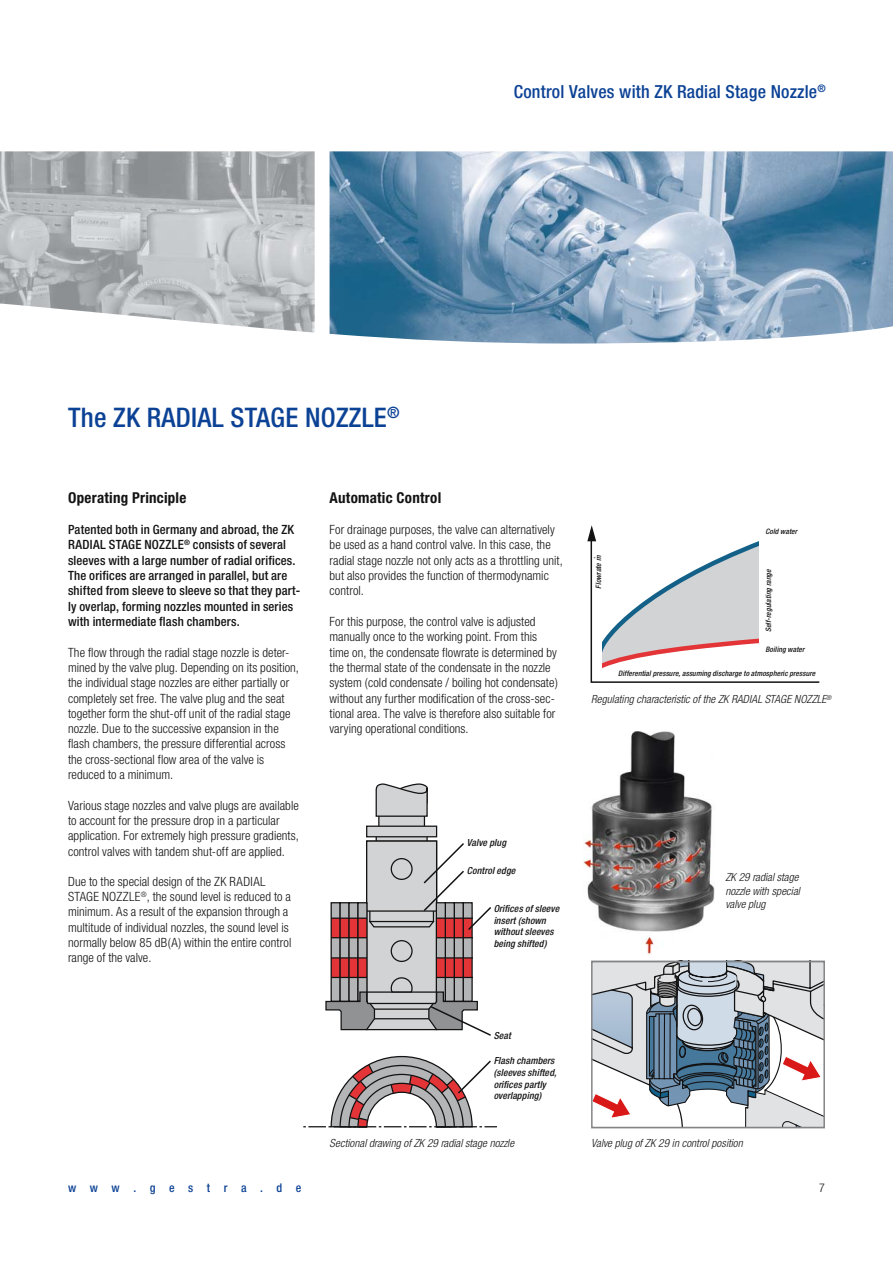
<style>
.page{position:relative;width:893px;height:1263px;background:#fff}
.page>*{position:absolute;margin:0;border:0;box-sizing:border-box;transform-origin:0 0}
.t1{font:500 condensed 27px "Helvetica Neue";letter-spacing:.01em;color:#0c4295}
.t2{font:500 condensed 18px "Helvetica Neue";letter-spacing:.01em;color:#0c4295}
.t3{font:700 condensed 15px "Helvetica Neue";letter-spacing:.015em;color:#141314}
.t4{font:300 condensed 12.75px/15.3px "Helvetica Neue";letter-spacing:.005em;color:#141314}
.t5{font:500 condensed 12.75px/15.3px "Helvetica Neue";letter-spacing:.01em;color:#141314}
.t6{font:500 condensed 12px "Helvetica Neue";letter-spacing:1.13em;color:#0c4295}
.t7{font:300 condensed 12px "Helvetica Neue";color:#141314}
.t8{font:italic 300 condensed 11.25px/13.5px "Helvetica Neue";letter-spacing:.005em;color:#141314;text-align:justify}
.t9{font:italic 500 condensed 9.75px/11.7px "Helvetica Neue";letter-spacing:.015em;color:#141314}
.t10{font:italic 500 condensed 7.5px "Helvetica Neue";letter-spacing:.015em;color:#141314}
.t11{font:italic 500 condensed 4.35px "Helvetica Neue";color:#141314}
</style>
<div class="page">
<img style="left:0;top:151px;width:315px;height:182px">
<img style="left:330px;top:151px;width:563px;height:192px">
<svg style="left:594px;top:964px;width:228px;height:161px"></svg>
<div style="left:591px;top:961px;width:234px;height:167px;border:2px solid #838486"></div>
<img style="left:583px;top:731px;width:131px;height:223px">
<svg style="left:587px;top:525px;width:233px;height:158px"></svg>
<div style="left:593px;top:635px;width:9px;height:35px;background:#fff"></div>
<div style="left:759px;top:538px;width:6px;height:112px;background:#fff"></div>
<svg style="left:378px;top:837px;width:48px;height:3px"></svg>
<div style="left:376px;top:831px;width:52px;height:12px;border:1px solid #141314"></div>
<div style="left:379px;top:815px;width:45px;height:12px;background:#d2d3d4"></div>
<div style="left:378px;top:815px;width:47px;height:13px;border:1px solid #141314"></div>
<div style="left:367px;top:826px;width:70px;height:11px;background:#d2d3d4"></div>
<div style="left:366px;top:825px;width:71px;height:12px;border:1px solid #141314"></div>
<svg style="left:375px;top:783px;width:53px;height:34px;background:#bbbcbd"></svg>
<svg style="left:303px;top:841px;width:194px;height:287px"></svg>
<h2 class="t2" style="left:514px;top:85px;width:313px">Control Valves with ZK Radial Stage Nozzle<sup>®</sup></h2>
<h1 class="t1" style="left:68px;top:408px;width:333px">The ZK RADIAL STAGE NOZZLE<sup>®</sup></h1>
<p class="t3" style="left:68px;top:493px;width:120px">Operating Principle</p>
<p class="t5" style="left:68px;top:523px;width:234px">Patented both in Germany and abroad, the ZK RADIAL STAGE NOZZLE<sup>®</sup> consists of several sleeves with a large number of radial orifices.<br>The orifices are arranged in parallel, but are shifted from sleeve to sleeve so that they part&shy;ly overlap, forming nozzles mounted in series with intermediate flash chambers.</p>
<p class="t4" style="left:68px;top:645px;width:232px">The flow through the radial stage nozzle is deter&shy;mined by the valve plug. Depending on its position, the individual stage nozzles are either partially or completely set free. The valve plug and the seat together form the shut-off unit of the radial stage nozzle. Due to the successive expansion in the flash chambers, the pressure differential across the cross-sectional flow area of the valve is reduced to a minimum.</p>
<p class="t4" style="left:68px;top:798px;width:232px">Various stage nozzles and valve plugs are available to account for the pressure drop in a particular application. For extremely high pressure gradients, control valves with tandem shut-off are applied.</p>
<p class="t4" style="left:68px;top:875px;width:225px">Due to the special design of the ZK RADIAL STAGE NOZZLE<sup>®</sup>, the sound level is reduced to a minimum. As a result of the expansion through a multitude of individual nozzles, the sound level is normally below 85 dB(A) within the entire control range of the valve.</p>
<p class="t6" style="left:68px;top:1183px;width:235px">www.gestra.de</p>
<p class="t3" style="left:330px;top:493px;width:113px">Automatic Control</p>
<p class="t4" style="left:330px;top:523px;width:235px">For drainage purposes, the valve can alternatively be used as a hand control valve. In this case, the radial stage nozzle not only acts as a throttling unit, but also provides the function of thermodynamic control.</p>
<p class="t4" style="left:330px;top:615px;width:230px">For this purpose, the control valve is adjusted manually once to the working point. From this time on, the condensate flowrate is determined by the thermal state of the condensate in the nozzle system (cold condensate / boiling hot condensate) without any further modification of the cross-sec&shy;tional area. The valve is therefore also suitable for varying operational conditions.</p>
<p class="t9" style="left:467px;top:837px;width:41px">Valve plug</p>
<p class="t9" style="left:467px;top:865px;width:50px">Control edge</p>
<p class="t9" style="left:494px;top:903px;width:67px">Orifices of sleeve insert (shown without sleeves being shifted)</p>
<p class="t9" style="left:494px;top:1031px;width:19px">Seat</p>
<p class="t9" style="left:494px;top:1056px;width:64px">Flash chambers (sleeves shifted, orifices partly overlapping)</p>
<p class="t8" style="left:330px;top:1137px;width:186px">Sectional drawing of ZK 29 radial stage nozzle</p>
<p class="t10" style="left:596px;top:589px;width:35px;rotate:-90deg">Flowrate m</p>
<p class="t11" style="left:594px;top:559px;width:3px;rotate:-90deg">°</p>
<p class="t10" style="left:765px;top:529px;width:33px">Cold water</p>
<p class="t10" style="left:766px;top:632px;width:65px;rotate:-90deg">Self-regulating range</p>
<p class="t10" style="left:765px;top:646px;width:41px">Boiling water</p>
<p class="t10" style="left:618px;top:671px;width:199px">Differential pressure, assuming discharge to atmospheric pressure</p>
<p class="t8" style="left:591px;top:693px;width:242px">Regulating characteristic of the ZK RADIAL STAGE NOZZLE<sup>®</sup></p>
<p class="t8" style="left:725px;top:871px;width:76px">ZK 29 radial stage nozzle with special valve plug</p>
<p class="t8" style="left:591px;top:1137px;width:153px">Valve plug of ZK 29 in control position</p>
<p class="t7" style="left:819px;top:1184px;width:7px">7</p>
</div>
